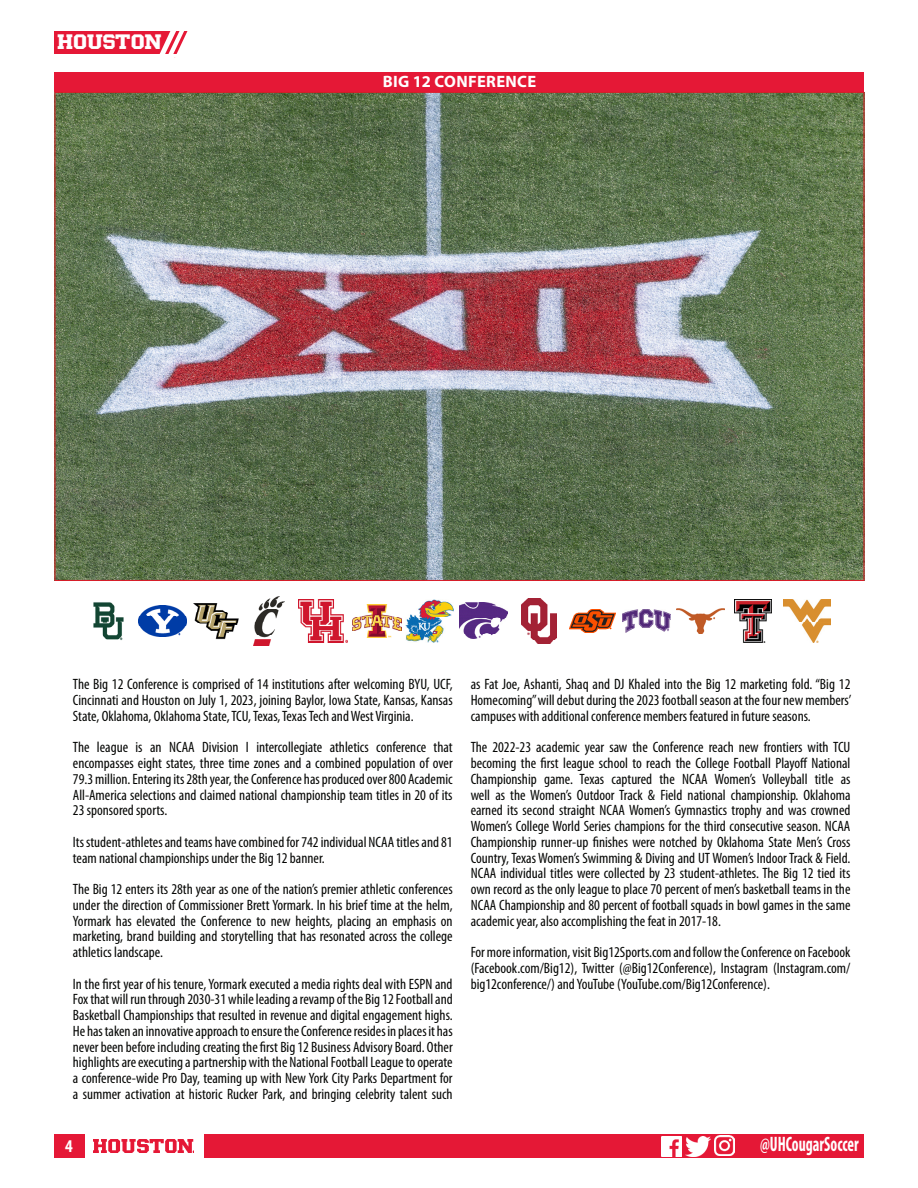
<style>
.page{position:relative;width:918px;height:1188px;background:#fff}
.page>*{position:absolute;margin:0;border:0;box-sizing:border-box;transform-origin:0 0}
.t1{font:700 condensed 21px "Myriad Pro";color:#fff;scale:.75 1}
.t2{font:21px "NCAA Houston Cougars";letter-spacing:-.005em;color:#fff;scale:.9 1}
.t3{font:700 condensed 18px "Myriad Pro";color:#fff}
.t4{font:700 16.5px "Myriad Pro";letter-spacing:.02em;color:#fff}
.Body_Text{font:condensed 15px/15.8px "Myriad Pro";color:#040503;text-align:justify}
</style>
<div class="page">
<div style="left:54px;top:30px;width:117px;height:24px;background:#e51836"></div>
<svg style="left:159px;top:30px;width:29px;height:28px"></svg>
<hr style="left:54px;top:54px;width:126px;height:3px;background:#fff">
<div style="left:54px;top:1134px;width:30px;height:24px;background:#e51836"></div>
<img style="left:93px;top:1140px;width:101px;height:12px">
<div style="left:204px;top:1134px;width:660px;height:24px;background:#e51836"></div>
<img style="left:686px;top:1136px;width:25px;height:20px">
<img style="left:662px;top:1136px;width:20px;height:20px">
<img style="left:714px;top:1136px;width:20px;height:20px">
<div style="left:58px;top:34px;width:104px;height:15px;background:#e51836"></div>
<div style="left:55px;top:72px;width:809px;height:20px;background:#e51836"></div>
<img style="left:57px;top:94px;width:805px;height:485px">
<img style="left:93px;top:602px;width:31px;height:39px">
<img style="left:138px;top:606px;width:49px;height:30px">
<img style="left:193px;top:603px;width:46px;height:37px">
<img style="left:253px;top:597px;width:31px;height:48px">
<img style="left:299px;top:600px;width:49px;height:42px">
<img style="left:353px;top:604px;width:48px;height:34px">
<img style="left:405px;top:600px;width:49px;height:42px">
<img style="left:459px;top:603px;width:48px;height:36px">
<img style="left:521px;top:598px;width:35px;height:46px">
<img style="left:570px;top:609px;width:46px;height:24px">
<img style="left:623px;top:609px;width:48px;height:24px">
<img style="left:677px;top:609px;width:48px;height:24px">
<img style="left:735px;top:599px;width:37px;height:44px">
<img style="left:784px;top:599px;width:46px;height:44px">
<h1 class="t2" style="left:58px;top:34px;width:117px">HOUSTON</h1>
<p class="t4" style="left:383px;top:71px;width:155px">BIG 12 CONFERENCE</p>
<p class="Body_Text" style="left:73px;top:676px;width:381px">The Big 12 Conference is comprised of 14 institutions after welcoming BYU, UCF, Cincinnati and Houston on July 1, 2023, joining Baylor, Iowa State, Kansas, Kansas State, Oklahoma, Oklahoma State, TCU, Texas, Texas Tech and West Virginia.</p>
<p class="Body_Text" style="left:73px;top:739px;width:381px">The league is an NCAA Division I intercollegiate athletics conference that encompasses eight states, three time zones and a combined population of over 79.3 million. Entering its 28th year, the Conference has produced over 800 Academic All-America selections and claimed national championship team titles in 20 of its 23 sponsored sports.</p>
<p class="Body_Text" style="left:73px;top:834px;width:381px">Its student-athletes and teams have combined for 742 individual NCAA titles and 81 team national championships under the Big 12 banner.</p>
<p class="Body_Text" style="left:73px;top:881px;width:381px">The Big 12 enters its 28th year as one of the nation’s premier athletic conferences under the direction of Commissioner Brett Yormark. In his brief time at the helm, Yormark has elevated the Conference to new heights, placing an emphasis on marketing, brand building and storytelling that has resonated across the college athletics landscape.</p>
<p class="Body_Text" style="left:73px;top:975px;width:381px">In the first year of his tenure, Yormark executed a media rights deal with ESPN and Fox that will run through 2030-31 while leading a revamp of the Big 12 Football and Basketball Championships that resulted in revenue and digital engagement highs.<br>He has taken an innovative approach to ensure the Conference resides in places it has never been before including creating the first Big 12 Business Advisory Board. Other highlights are executing a partnership with the National Football League to operate a conference-wide Pro Day, teaming up with New York City Parks Department for a summer activation at historic Rucker Park, and bringing celebrity talent such</p>
<p class="Body_Text" style="left:471px;top:676px;width:382px">as Fat Joe, Ashanti, Shaq and DJ Khaled into the Big 12 marketing fold. “Big 12<br>Homecoming” will debut during the 2023 football season at the four new members’ campuses with additional conference members featured in future seasons.</p>
<p class="Body_Text" style="left:471px;top:739px;width:381px">The 2022-23 academic year saw the Conference reach new frontiers with TCU becoming the first league school to reach the College Football Playoff National Championship game. Texas captured the NCAA Women’s Volleyball title as well as the Women’s Outdoor Track &amp; Field national championship. Oklahoma earned its second straight NCAA Women’s Gymnastics trophy and was crowned Women’s College World Series champions for the third consecutive season. NCAA Championship runner-up finishes were notched by Oklahoma State Men’s Cross Country, Texas Women’s Swimming &amp; Diving and UT Women’s Indoor Track &amp; Field.<br>NCAA individual titles were collected by 23 student-athletes. The Big 12 tied its own record as the only league to place 70 percent of men’s basketball teams in the NCAA Championship and 80 percent of football squads in bowl games in the same academic year, also accomplishing the feat in 2017-18.</p>
<p class="Body_Text" style="left:471px;top:944px;width:381px">For more information, visit Big12Sports.com and follow the Conference on Facebook (Facebook.com/Big12), Twitter (@Big12Conference), Instagram (Instagram.com/ big12conference/) and YouTube (YouTube.com/Big12Conference).</p>
<p class="t3" style="left:65px;top:1135px;width:9px">4</p>
<h1 class="t1" style="left:760px;top:1131px;width:133px">@UHCougarSoccer</h1>
</div>
